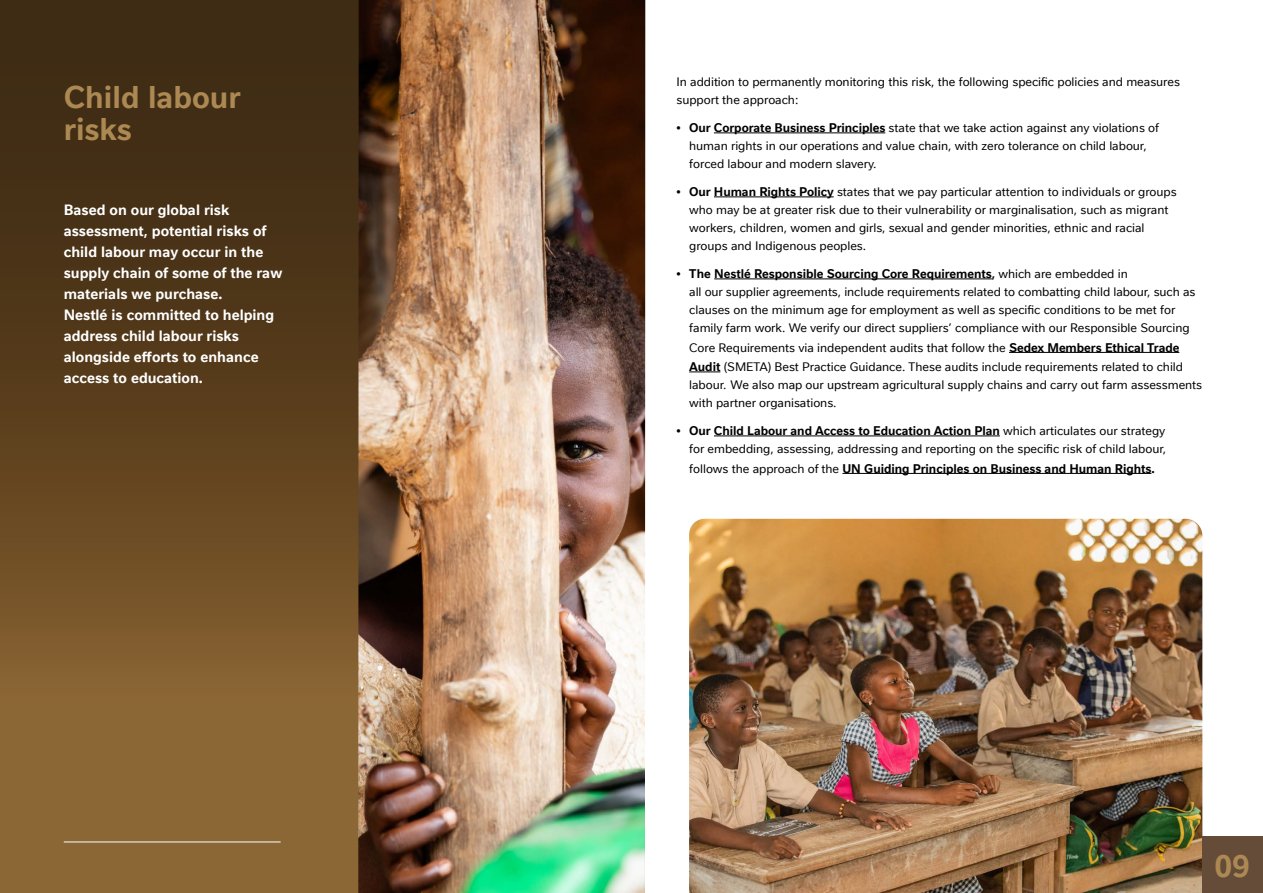
<style>
.page{position:relative;width:1263px;height:893px;background:#fff}
.page>*{position:absolute;margin:0;border:0;box-sizing:border-box;transform-origin:0 0}
.t1{font:700 30px/31.5px "Nestle Text TF";color:#ac8953}
.t2{font:700 29.7px "Nestle Text TF";color:#ac8953}
.t3{font:700 14.25px/21px "Nestle Text TF";color:#fff}
.t4{font:12px/18px "Nestle Text TF";letter-spacing:-.005em;color:#000}
.t5{font:700 12px "Nestle Text TF";letter-spacing:-.005em;color:#000}
.s1{font-weight:700}
.s2{font-weight:400}
</style>
<div class="page">
<div style="left:0;top:0;width:644px;height:893px;background:linear-gradient(to bottom,#33210d,#966d38)"></div>
<img style="left:689px;top:519px;width:513px;height:374px">
<div style="left:1202px;top:837px;width:61px;height:56px;background:#644c39"></div>
<img style="left:358px;top:0;width:287px;height:893px">
<hr style="left:64px;top:842px;width:217px;height:1px;background:#fff">
<hr style="left:714px;top:133px;width:171px;height:1px;background:#000">
<hr style="left:714px;top:197px;width:120px;height:1px;background:#000">
<hr style="left:714px;top:279px;width:278px;height:1px;background:#000">
<hr style="left:1009px;top:352px;width:170px;height:1px;background:#000">
<hr style="left:689px;top:372px;width:31px;height:1px;background:#000">
<hr style="left:714px;top:436px;width:286px;height:1px;background:#000">
<hr style="left:842px;top:473px;width:309px;height:1px;background:#000">
<h1 class="t1" style="left:64px;top:80px;width:178px">Child labour risks</h1>
<p class="t3" style="left:64px;top:198px;width:220px">Based on our global risk assessment, potential risks of child labour may occur in the supply chain of some of the raw materials we purchase.<br>Nestlé is committed to helping address child labour risks alongside efforts to enhance access to education.</p>
<p class="t4" style="left:676px;top:72px;width:505px">In addition to permanently monitoring this risk, the following specific policies and measures support the approach:</p>
<p class="t4" style="left:689px;top:118px;width:471px;text-indent:-13px"><span class="s1">• Our Corporate Business Principles</span> state that we take action against any violations of human rights in our operations and value chain, with zero tolerance on child labour, forced labour and modern slavery.</p>
<p class="t4" style="left:689px;top:182px;width:489px;text-indent:-13px"><span class="s1">• Our Human Rights Policy</span> states that we pay particular attention to individuals or groups who may be at greater risk due to their vulnerability or marginalisation, such as migrant workers, children, women and girls, sexual and gender minorities, ethnic and racial groups and Indigenous peoples.</p>
<p class="t4" style="left:689px;top:264px;width:508px;text-indent:-13px"><span class="s1">• The Nestlé Responsible Sourcing Core Requirements,</span> which are embedded in<br>all our supplier agreements, include requirements related to combatting child labour, such as clauses on the minimum age for employment as well as specific conditions to be met for family farm work. We verify our direct suppliers’ compliance with our Responsible Sourcing</p>
<p class="t4" style="left:689px;top:337px;width:495px;line-height:19.5px">Core Requirements via independent audits that follow the <span class="s1">Sedex Members Ethical Trade<br>Audit</span> (SMETA) Best Practice Guidance. These audits include requirements related to child</p>
<p class="t4" style="left:689px;top:375px;width:514px">labour. We also map our upstream agricultural supply chains and carry out farm assessments with partner organisations.</p>
<p class="t4" style="left:676px;top:421px;width:491px;text-align:right"><span class="s1">• Our Child Labour and Access to Education Action Plan</span> which articulates our strategy for embedding, assessing, addressing and reporting on the specific risk of child labour,</p>
<p class="t5" style="left:689px;top:459px;width:467px"><span class="s2">follows the approach of the</span> UN Guiding Principles on Business and Human Rights.</p>
<h2 class="t2" style="left:1214px;top:844px;width:37px">09</h2>
</div>
